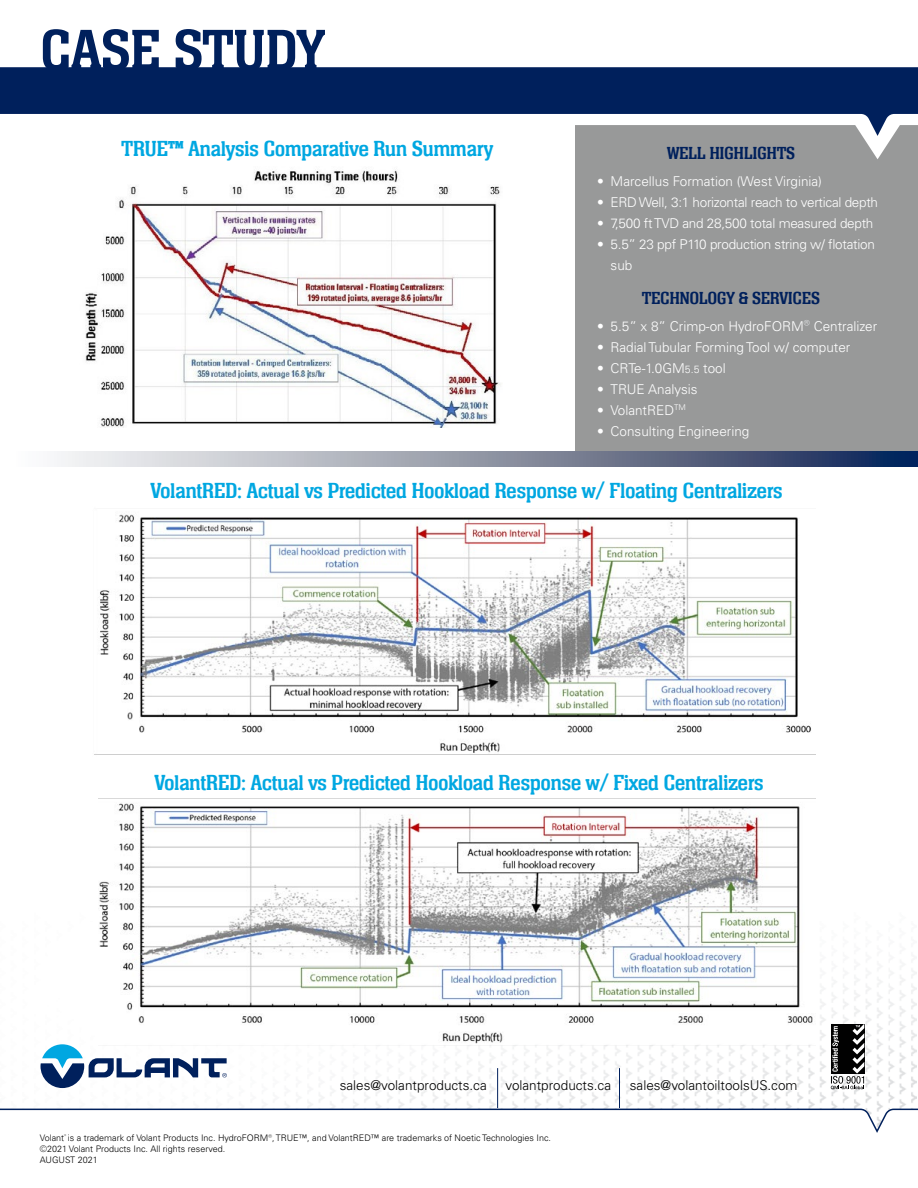
<style>
.page{position:relative;width:918px;height:1188px;background:#fff}
.page>*{position:absolute;margin:0;border:0;box-sizing:border-box;transform-origin:0 0}
.t1{font:60px "Neue Aachen Pro";letter-spacing:-.03em;color:#00205c}
.t2{font:22.5px "Neue Aachen Pro";letter-spacing:-.025em;color:#00a7e1}
.t3{font:18px "Neue Aachen Pro";letter-spacing:-.025em;color:#00205c}
.t4{font:300 13.5px "Univers LT Pro 45";color:#fff}
.t5{font:300 13.5px/21px "Univers LT Pro 45";letter-spacing:-.02em;color:#fff}
.t6{font:300 13.5px "Univers LT Pro 45";color:#000}
.t7{font:300 9px/10.8px "Univers LT Pro 45";color:#000}
.s1{font-weight:700}
.s2{font-size:15px;color:#fcfeff}
.s3{font-size:10.5px}
</style>
<div class="page">
<img style="left:62px;top:970px;width:855px;height:138px">
<svg style="left:0;top:1108px;width:918px;height:25px"></svg>
<svg style="left:40px;top:1044px;width:187px;height:44px"></svg>
<svg style="left:831px;top:1024px;width:33px;height:65px"></svg>
<div style="left:576px;top:123px;width:342px;height:339px;background:#989999"></div>
<div style="left:0;top:67px;width:918px;height:47px;background:#00205c"></div>
<svg style="left:575px;top:114px;width:343px;height:45px"></svg>
<img style="left:94px;top:514px;width:722px;height:241px">
<img style="left:98px;top:798px;width:718px;height:249px">
<img style="left:85px;top:170px;width:416px;height:258px">
<svg style="left:57px;top:451px;width:861px;height:15px;background:#8991a4"></svg>
<hr style="left:497px;top:1068px;width:1px;height:40px;background:#00205c">
<hr style="left:619px;top:1068px;width:1px;height:40px;background:#00205c">
<h1 class="t1" style="left:40px;top:18px;width:288px">CASE STUDY</h1>
<h2 class="t2" style="left:121px;top:137px;width:374px">TRUE<span class="s1">™</span> Analysis Comparative Run Summary</h2>
<h3 class="t3" style="left:667px;top:143px;width:130px">WELL HIGHLIGHTS</h3>
<p class="t4" style="left:597px;top:172px;width:226px">• Marcellus Formation (West Virginia)</p>
<p class="t5" style="left:597px;top:191px;width:283px">• ERD Well, 3:1 horizontal reach to vertical depth</p>
<p class="t5" style="left:597px;top:212px;width:278px">• 7,500 ft TVD and 28,500 total measured depth</p>
<p class="t5" style="left:611px;top:233px;width:266px;text-indent:-14px">• 5.5” 23 ppf P110 production string w/ flotation sub</p>
<h3 class="t3" style="left:642px;top:288px;width:180px">TECHNOLOGY &amp; SERVICES</h3>
<p class="t4" style="left:597px;top:317px;width:282px">• 5.5” x 8” Crimp-on HydroFORM<span class="s2">®</span> Centralizer</p>
<p class="t4" style="left:597px;top:338px;width:255px">• Radial Tubular Forming Tool w/ computer</p>
<p class="t4" style="left:597px;top:359px;width:130px">• CRTe-1.0GM<span class="s3">5.5</span> tool</p>
<p class="t4" style="left:597px;top:380px;width:102px">• TRUE Analysis</p>
<p class="t4" style="left:597px;top:401px;width:90px">• VolantRED<sup>TM</sup></p>
<p class="t4" style="left:597px;top:422px;width:154px">• Consulting Engineering</p>
<h2 class="t2" style="left:150px;top:478px;width:634px">VolantRED: Actual vs Predicted Hookload Response w/ Floating Centralizers</h2>
<h2 class="t2" style="left:154px;top:771px;width:611px">VolantRED: Actual vs Predicted Hookload Response w/ Fixed Centralizers</h2>
<p class="t6" style="left:340px;top:1077px;width:149px">sales@volantproducts.ca</p>
<p class="t6" style="left:506px;top:1077px;width:107px">volantproducts.ca</p>
<p class="t6" style="left:630px;top:1077px;width:169px">sales@volantoiltoolsUS.com</p>
<p class="t7" style="left:40px;top:1132px;width:513px">Volant<sup>®</sup> is a trademark of Volant Products Inc. HydroFORM®, TRUE™, and VolantRED™ are trademarks of Noetic Technologies Inc. ©2021 Volant Products Inc. All rights reserved.<br>AUGUST 2021</p>
</div>
